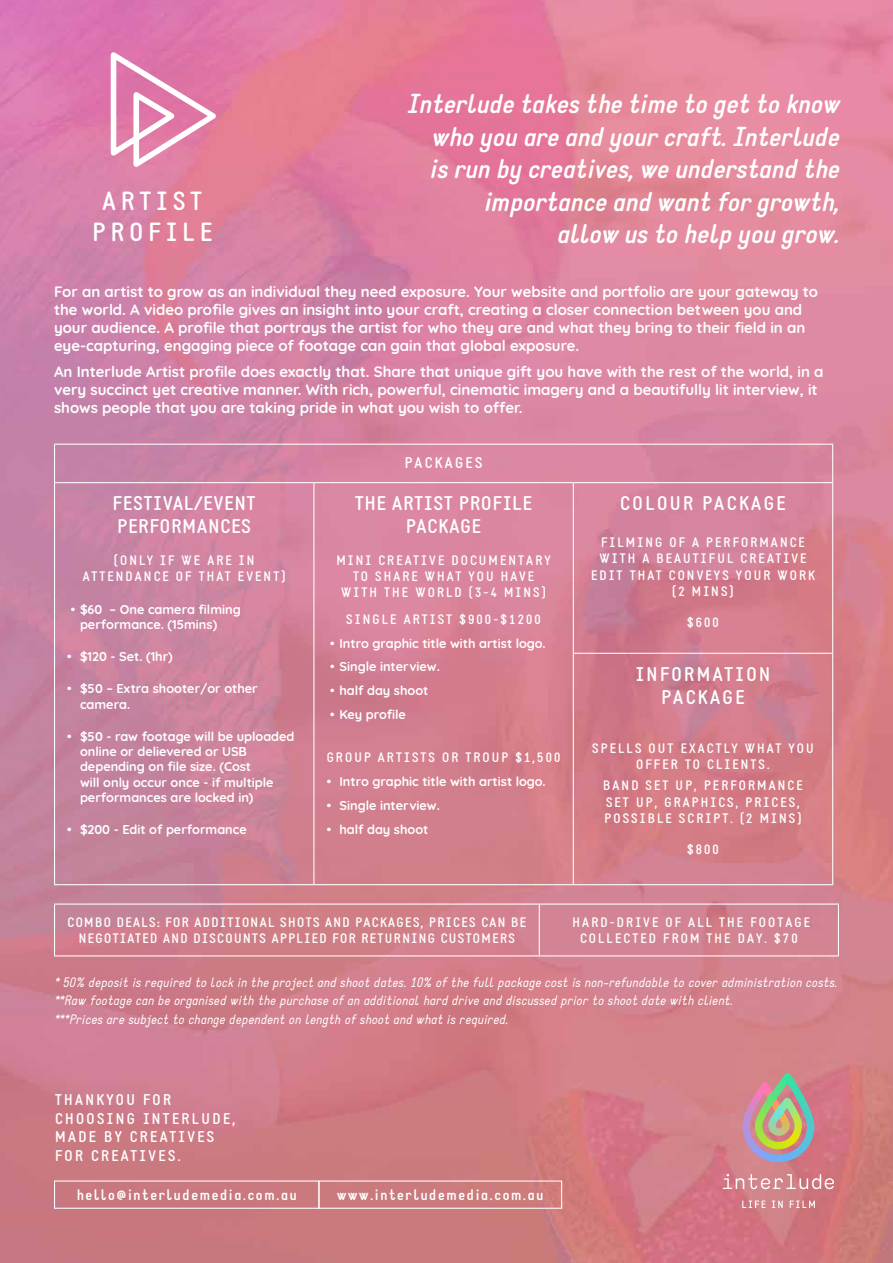
<style>
.page{position:relative;width:893px;height:1263px;background:#fff}
.page>*{position:absolute;margin:0;border:0;box-sizing:border-box;transform-origin:0 0}
.t1{font:italic 700 27px/32.4px "Static";color:#fff;text-align:right}
.t2{font:700 25.8px/31px "Static";letter-spacing:.2em;color:#fff;text-align:center}
.t3{font:700 19.5px/23.4px "Static";letter-spacing:.05em;color:#fff}
.t4{font:700 19.5px/23.4px "Static";letter-spacing:.12em;color:#fff;text-align:center}
.t5{font:700 15.3px/18.3px "Static";letter-spacing:.15em;color:#fff}
.t6{font:700 15.3px "Static";letter-spacing:.1em;color:#fff}
.t7{font:700 15px/18px "Quicksand";color:#fff}
.t8{font:700 13.5px/16.2px "Static";letter-spacing:.15em;color:#fff;text-align:center}
.t9{font:italic 13.5px/18.3px "Static";color:#fff}
.t10{font:700 13.5px/16.2px "Static";letter-spacing:.1em;color:#fff;text-align:center}
.t11{font:700 12.75px/15.3px "Quicksand";color:#fff}
</style>
<div class="page">
<img style="left:0;top:0;width:893px;height:1263px">
<hr style="left:54px;top:444px;width:260px;height:1px;background:#fff">
<hr style="left:54px;top:445px;width:1px;height:37px;background:#fff">
<hr style="left:314px;top:444px;width:259px;height:1px;background:#fff">
<hr style="left:573px;top:444px;width:260px;height:1px;background:#fff">
<hr style="left:832px;top:445px;width:1px;height:37px;background:#fff">
<hr style="left:573px;top:653px;width:260px;height:1px;background:#fff">
<hr style="left:573px;top:654px;width:1px;height:230px;background:#fff">
<hr style="left:832px;top:654px;width:1px;height:230px;background:#fff">
<hr style="left:54px;top:884px;width:260px;height:1px;background:#fff">
<hr style="left:314px;top:884px;width:259px;height:1px;background:#fff">
<hr style="left:573px;top:884px;width:260px;height:1px;background:#fff">
<hr style="left:54px;top:482px;width:260px;height:1px;background:#fff">
<hr style="left:54px;top:483px;width:1px;height:170px;background:#fff">
<hr style="left:314px;top:482px;width:259px;height:1px;background:#fff">
<hr style="left:313px;top:483px;width:1px;height:170px;background:#fff">
<hr style="left:573px;top:482px;width:260px;height:1px;background:#fff">
<hr style="left:573px;top:483px;width:1px;height:170px;background:#fff">
<hr style="left:832px;top:483px;width:1px;height:170px;background:#fff">
<hr style="left:54px;top:653px;width:1px;height:231px;background:#fff">
<hr style="left:313px;top:653px;width:1px;height:231px;background:#fff">
<hr style="left:54px;top:903px;width:485px;height:2px;background:#fff">
<hr style="left:54px;top:905px;width:1px;height:50px;background:#fff">
<hr style="left:539px;top:903px;width:300px;height:2px;background:#fff">
<hr style="left:539px;top:905px;width:1px;height:50px;background:#fff">
<hr style="left:838px;top:905px;width:1px;height:50px;background:#fff">
<hr style="left:54px;top:955px;width:485px;height:1px;background:#fff">
<hr style="left:539px;top:955px;width:300px;height:1px;background:#fff">
<img style="left:742px;top:1073px;width:72px;height:89px">
<svg style="left:723px;top:1174px;width:111px;height:16px;background:#da979d"></svg>
<svg style="left:742px;top:1200px;width:73px;height:8px"></svg>
<div style="left:318px;top:1180px;width:244px;height:29px;border:1px solid #fff"></div>
<div style="left:54px;top:1180px;width:265px;height:29px;border:1px solid #fff"></div>
<svg style="left:108px;top:45px;width:116px;height:127px"></svg>
<h2 class="t2" style="left:92px;top:186px;width:121px">ARTIST<br>PROFILE</h2>
<h1 class="t1" style="left:407px;top:88px;width:434px">Interlude takes the time to get to know who you are and your craft. Interlude is run by creatives, we understand the importance and want for growth,<br>allow us to help you grow.</h1>
<p class="t7" style="left:54px;top:281px;width:766px">For an artist to grow as an individual they need exposure. Your website and portfolio are your gateway to the world. A video profile gives an insight into your craft, creating a closer connection between you and your audience. A profile that portrays the artist for who they are and what they bring to their field in an eye-capturing, engaging piece of footage can gain that global exposure.</p>
<p class="t7" style="left:54px;top:362px;width:771px">An Interlude Artist profile does exactly that. Share that unique gift you have with the rest of the world, in a very succinct yet creative manner. With rich, powerful, cinematic imagery and a beautifully lit interview, it shows people that you are taking pride in what you wish to offer.</p>
<h3 class="t3" style="left:113px;top:492px;width:144px">FESTIVAL/EVENT<br>PERFORMANCES</h3>
<p class="t8" style="left:83px;top:552px;width:204px">(ONLY IF WE ARE IN<br>ATTENDANCE OF THAT EVENT)</p>
<p class="t11" style="left:80px;top:600px;width:162px;text-indent:-9px">• $60 – One camera filming performance. (15mins)</p>
<p class="t11" style="left:67px;top:648px;width:107px">• $120 - Set. (1hr)</p>
<p class="t11" style="left:80px;top:680px;width:179px;text-indent:-13px">• $50 – Extra shooter/or other camera.</p>
<p class="t11" style="left:80px;top:727px;width:216px;text-indent:-13px">• $50 - raw footage will be uploaded online or delievered or USB depending on file size. (Cost<br>will only occur once - if multiple performances are locked in)</p>
<p class="t11" style="left:67px;top:821px;width:181px">• $200 - Edit of performance</p>
<p class="t5" style="left:405px;top:454px;width:79px">PACKAGES</p>
<h3 class="t3" style="left:355px;top:492px;width:178px;text-align:center">THE ARTIST PROFILE<br>PACKAGE</h3>
<p class="t8" style="left:336px;top:552px;width:216px">MINI CREATIVE DOCUMENTARY<br>TO SHARE WHAT YOU HAVE<br>WITH THE WORLD (3-4 MINS)</p>
<p class="t8" style="left:346px;top:611px;width:196px">SINGLE ARTIST $900-$1200</p>
<p class="t11" style="left:330px;top:634px;width:217px">• Intro graphic title with artist logo.</p>
<p class="t11" style="left:330px;top:658px;width:111px">• Single interview.</p>
<p class="t11" style="left:330px;top:682px;width:100px">• half day shoot</p>
<p class="t11" style="left:330px;top:705px;width:77px">• Key profile</p>
<p class="t8" style="left:327px;top:750px;width:235px">GROUP ARTISTS OR TROUP $1,500</p>
<p class="t11" style="left:327px;top:773px;width:221px">• Intro graphic title with artist logo.</p>
<p class="t11" style="left:327px;top:797px;width:115px">• Single interview.</p>
<p class="t11" style="left:327px;top:820px;width:103px">• half day shoot</p>
<h3 class="t4" style="left:620px;top:492px;width:167px">COLOUR PACKAGE</h3>
<p class="t8" style="left:591px;top:535px;width:226px">FILMING OF A PERFORMANCE<br>WITH A BEAUTIFUL CREATIVE<br>EDIT THAT CONVEYS YOUR WORK (2 MINS)</p>
<p class="t8" style="left:687px;top:615px;width:33px">$600</p>
<h3 class="t4" style="left:636px;top:662px;width:136px">INFORMATION<br>PACKAGE</h3>
<p class="t8" style="left:592px;top:741px;width:223px">SPELLS OUT EXACTLY WHAT YOU<br>OFFER TO CLIENTS.</p>
<p class="t8" style="left:603px;top:778px;width:201px;text-align:left">BAND SET UP, PERFORMANCE<br>SET UP, GRAPHICS, PRICES,<br>POSSIBLE SCRIPT. (2 MINS)</p>
<p class="t8" style="left:687px;top:842px;width:33px">$800</p>
<p class="t10" style="left:67px;top:914px;width:460px">COMBO DEALS: FOR ADDITIONAL SHOTS AND PACKAGES, PRICES CAN BE<br>NEGOTIATED AND DISCOUNTS APPLIED FOR RETURNING CUSTOMERS</p>
<p class="t8" style="left:573px;top:914px;width:239px">HARD-DRIVE OF ALL THE FOOTAGE<br>COLLECTED FROM THE DAY. $70</p>
<p class="t9" style="left:54px;top:974px;width:784px">* 50% deposit is required to lock in the project and shoot dates. 10% of the full package cost is non-refundable to cover administration costs. **Raw footage can be organised with the purchase of an additional hard drive and discussed prior to shoot date with client.<br>***Prices are subject to change dependent on length of shoot and what is required.</p>
<p class="t5" style="left:55px;top:1091px;width:182px">THANKYOU FOR<br>CHOOSING INTERLUDE,<br>MADE BY CREATIVES<br>FOR CREATIVES.</p>
<p class="t6" style="left:77px;top:1186px;width:221px">hello@interludemedia.com.au</p>
<p class="t6" style="left:337px;top:1186px;width:208px">www.interludemedia.com.au</p>
</div>
